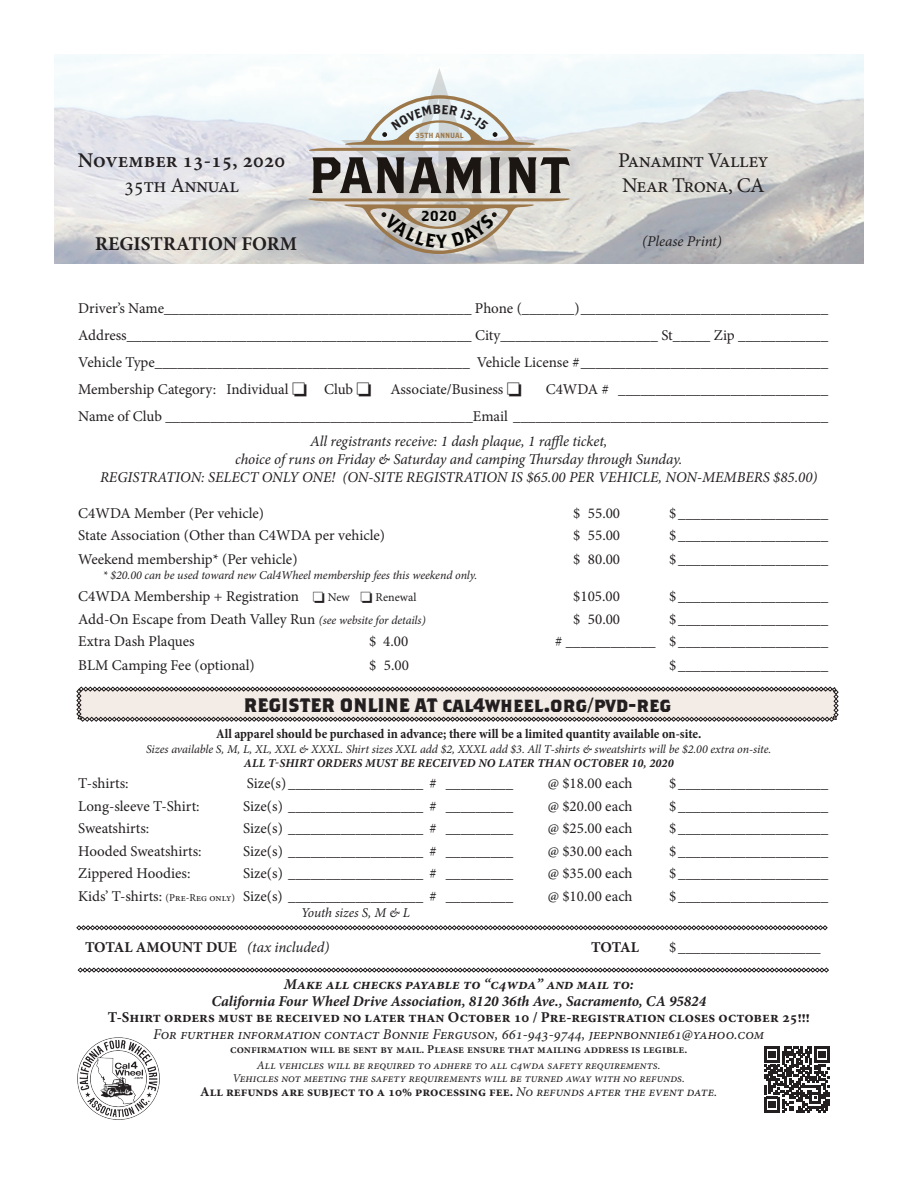
<style>
.page{position:relative;width:918px;height:1188px;background:#fff}
.page>*{position:absolute;margin:0;border:0;box-sizing:border-box;transform-origin:0 0}
.t1{font:51px "Brothers OT";color:#1c1613}
.t2{font:21px "Minion Pro";letter-spacing:-.025em;color:#231f20}
.t3{font:600 21px "Minion Pro";color:#231f20}
.t4{font:700 19.5px "Brothers OT";color:#231f20}
.t5{font:700 19.5px "Minion Pro";color:#231f20}
.t6{font:15px "Minion Pro";color:#231f20}
.t7{font:italic 15px/18px "Minion Pro";color:#231f20;text-align:center}
.t8{font:700 15px "Minion Pro";color:#231f20}
.t9{font:italic 700 15px "Minion Pro";color:#231f20}
.t10{font:14.55px "Brothers OT";color:#040503}
.t11{font:700 condensed 13.5px "Minion Pro";color:#231f20}
.t12{font:700 13.5px "Minion Pro";color:#231f20}
.t13{font:italic 13.5px "Minion Pro";color:#231f20}
.t14{font:italic 12px/14.4px "Minion Pro";color:#231f20;text-align:center}
.t15{font:600 12px "Minion Pro";color:#231f20}
.t16{font:7.5px "Brothers OT";color:#9b7749}
.s1{font-size:12px}
.s2{font-style:italic;font-size:12px}
.s3{font-weight:700}
.s4{font-size:10.5px}
.s5{font-weight:400;font-style:italic}
</style>
<div class="page">
<img style="left:54px;top:54px;width:810px;height:210px">
<img style="left:77px;top:1037px;width:83px;height:83px">
<svg style="left:76px;top:687px;width:763px;height:35px;background:#d4ceca"></svg>
<svg style="left:764px;top:1047px;width:66px;height:66px"></svg>
<svg style="left:76px;top:925px;width:752px;height:5px"></svg>
<svg style="left:78px;top:968px;width:751px;height:5px"></svg>
<svg style="left:308px;top:68px;width:263px;height:187px"></svg>
<p class="t3" style="left:78px;top:146px;width:209px">November 13-15, 2020</p>
<p class="t2" style="left:124px;top:171px;width:116px">35th Annual</p>
<p class="t16" style="left:416px;top:132px;width:49px">35TH ANNUAL</p>
<p class="t1" style="left:308px;top:152px;width:263px">PANAMINT</p>
<p class="t10" style="left:421px;top:209px;width:37px">2020</p>
<p class="t2" style="left:618px;top:146px;width:152px">Panamint Valley</p>
<p class="t2" style="left:622px;top:171px;width:144px">Near Trona, CA</p>
<p class="t5" style="left:95px;top:230px;width:203px">REGISTRATION FORM</p>
<p class="t7" style="left:642px;top:233px;width:81px">(Please Print)</p>
<p class="t6" style="left:78px;top:298px;width:751px">Driver’s Name_________________________________________ Phone (_______)_________________________________</p>
<p class="t6" style="left:78px;top:325px;width:751px">Address______________________________________________ City_____________________ St_____ Zip ____________</p>
<p class="t6" style="left:78px;top:352px;width:751px">Vehicle Type__________________________________________ Vehicle License #_________________________________</p>
<p class="t6" style="left:78px;top:379px;width:295px">Membership Category: Individual □ Club □</p>
<p class="t6" style="left:390px;top:379px;width:133px">Associate/Business □</p>
<p class="t6" style="left:546px;top:379px;width:284px">C4WDA # ____________________________</p>
<p class="t6" style="left:78px;top:406px;width:751px">Name of Club _________________________________________Email __________________________________________</p>
<p class="t7" style="left:235px;top:432px;width:449px">All registrants receive: 1 dash plaque, 1 raffle ticket,<br>choice ofruns on Friday &amp; Saturday and camping Thursday through Sunday.</p>
<p class="t7" style="left:100px;top:468px;width:719px">REGISTRATION: SELECT ONLY ONE! (ON-SITE REGISTRATION IS $65.00 PER VEHICLE, NON-MEMBERS $85.00)</p>
<p class="t6" style="left:78px;top:503px;width:187px">C4WDA Member (Per vehicle)</p>
<p class="t6" style="left:573px;top:503px;width:48px">$ 55.00</p>
<p class="t6" style="left:669px;top:503px;width:161px">$____________________</p>
<p class="t6" style="left:78px;top:526px;width:308px">State Association (Other than C4WDA per vehicle)</p>
<p class="t6" style="left:573px;top:526px;width:48px">$ 55.00</p>
<p class="t6" style="left:669px;top:526px;width:161px">$____________________</p>
<p class="t6" style="left:78px;top:550px;width:221px">Weekend membership* (Per vehicle)</p>
<p class="t6" style="left:573px;top:550px;width:48px">$ 80.00</p>
<p class="t6" style="left:669px;top:550px;width:161px">$____________________</p>
<p class="t14" style="left:103px;top:568px;width:376px">* $20.00 can be used toward new Cal4Wheel membership fees this weekend only.</p>
<p class="t6" style="left:78px;top:586px;width:340px">C4WDA Membership + Registration □ <span class="s1">New</span> □ <span class="s1">Renewal</span></p>
<p class="t6" style="left:573px;top:586px;width:48px">$105.00</p>
<p class="t6" style="left:669px;top:586px;width:160px">$____________________</p>
<p class="t6" style="left:78px;top:609px;width:349px">Add-On Escape from Death Valley Run <span class="s2">(see website for details)</span></p>
<p class="t6" style="left:573px;top:609px;width:48px">$ 50.00</p>
<p class="t6" style="left:669px;top:609px;width:161px">$____________________</p>
<p class="t6" style="left:78px;top:631px;width:118px">Extra Dash Plaques</p>
<p class="t6" style="left:369px;top:631px;width:41px">$ 4.00</p>
<p class="t6" style="left:555px;top:631px;width:275px"># ____________ $____________________</p>
<p class="t6" style="left:78px;top:655px;width:178px">BLM Camping Fee (optional)</p>
<p class="t6" style="left:369px;top:655px;width:41px">$ 5.00</p>
<p class="t6" style="left:669px;top:655px;width:161px">$____________________</p>
<p class="t4" style="left:244px;top:696px;width:429px">REGISTER ONLINE AT cal4wheel.org/pvd-reg</p>
<p class="t11" style="left:216px;top:725px;width:487px">All apparel should be purchased in advance; there will be a limited quantity available on-site.</p>
<p class="t14" style="left:146px;top:742px;width:627px">Sizes available S, M, L, XL, XXL &amp; XXXL. Shirt sizes XXL add $2, XXXL add $3. All T-shirts &amp; sweatshirts will be $2.00 extra on-site.<br><span class="s3">ALL T-SHIRT ORDERS MUST BE RECEIVED NO LATER THAN OCTOBER 10, 2020</span></p>
<p class="t6" style="left:78px;top:773px;width:52px">T-shirts:</p>
<p class="t6" style="left:247px;top:773px;width:268px">Size(s) __________________ # _________</p>
<p class="t6" style="left:548px;top:773px;width:86px">@ $18.00 each</p>
<p class="t6" style="left:669px;top:773px;width:161px">$____________________</p>
<p class="t6" style="left:78px;top:796px;width:123px">Long-sleeve T-Shirt:</p>
<p class="t6" style="left:243px;top:796px;width:271px">Size(s) __________________ # _________</p>
<p class="t6" style="left:548px;top:796px;width:86px">@ $20.00 each</p>
<p class="t6" style="left:669px;top:796px;width:161px">$____________________</p>
<p class="t6" style="left:78px;top:818px;width:73px">Sweatshirts:</p>
<p class="t6" style="left:243px;top:818px;width:272px">Size(s) __________________ # _________</p>
<p class="t6" style="left:548px;top:818px;width:86px">@ $25.00 each</p>
<p class="t6" style="left:669px;top:818px;width:161px">$____________________</p>
<p class="t6" style="left:78px;top:841px;width:125px">Hooded Sweatshirts:</p>
<p class="t6" style="left:243px;top:841px;width:271px">Size(s) __________________ # _________</p>
<p class="t6" style="left:548px;top:841px;width:86px">@ $30.00 each</p>
<p class="t6" style="left:669px;top:841px;width:161px">$____________________</p>
<p class="t6" style="left:78px;top:863px;width:114px">Zippered Hoodies:</p>
<p class="t6" style="left:243px;top:863px;width:271px">Size(s) __________________ # _________</p>
<p class="t6" style="left:548px;top:863px;width:86px">@ $35.00 each</p>
<p class="t6" style="left:669px;top:863px;width:161px">$____________________</p>
<p class="t6" style="left:78px;top:886px;width:436px">Kids’ T-shirts: <span class="s4">(Pre-Reg only)</span> Size(s) __________________ # _________</p>
<p class="t6" style="left:548px;top:886px;width:86px">@ $10.00 each</p>
<p class="t6" style="left:669px;top:886px;width:161px">$____________________</p>
<p class="t8" style="left:85px;top:937px;width:246px">TOTAL AMOUNT DUE <span class="s5">(tax included)</span></p>
<p class="t8" style="left:591px;top:937px;width:49px">TOTAL</p>
<p class="t6" style="left:669px;top:937px;width:153px">$___________________</p>
<p class="t9" style="left:284px;top:974px;width:351px">Make all checks payable to “c4wda” and mail to:</p>
<p class="t9" style="left:211px;top:990px;width:496px">California Four Wheel Drive Association, 8120 36th Ave., Sacramento, CA 95824</p>
<p class="t8" style="left:108px;top:1007px;width:703px">T-Shirt orders must be received no later than October 10 / Pre-registration closes october 25!!!</p>
<p class="t7" style="left:153px;top:1025px;width:613px">For further information contact Bonnie Ferguson, 661-943-9744, jeepnbonnie61@yahoo.com</p>
<p class="t15" style="left:230px;top:1041px;width:459px">confirmation will be sent by mail. Please ensure that mailing address is legible.</p>
<p class="t14" style="left:233px;top:1058px;width:454px;line-height:13.5px">All vehicles will be required to adhere to all c4wda safety requirements.<br>Vehicles not meeting the safety requirements will be turned away with no refunds.</p>
<p class="t12" style="left:200px;top:1082px;width:519px">All refunds are subject to a 10% processing fee. <span class="s5">No refunds after the event date.</span></p>
<p class="t13" style="left:301px;top:903px;width:110px">Youth sizes S, M &amp; L</p>
</div>
